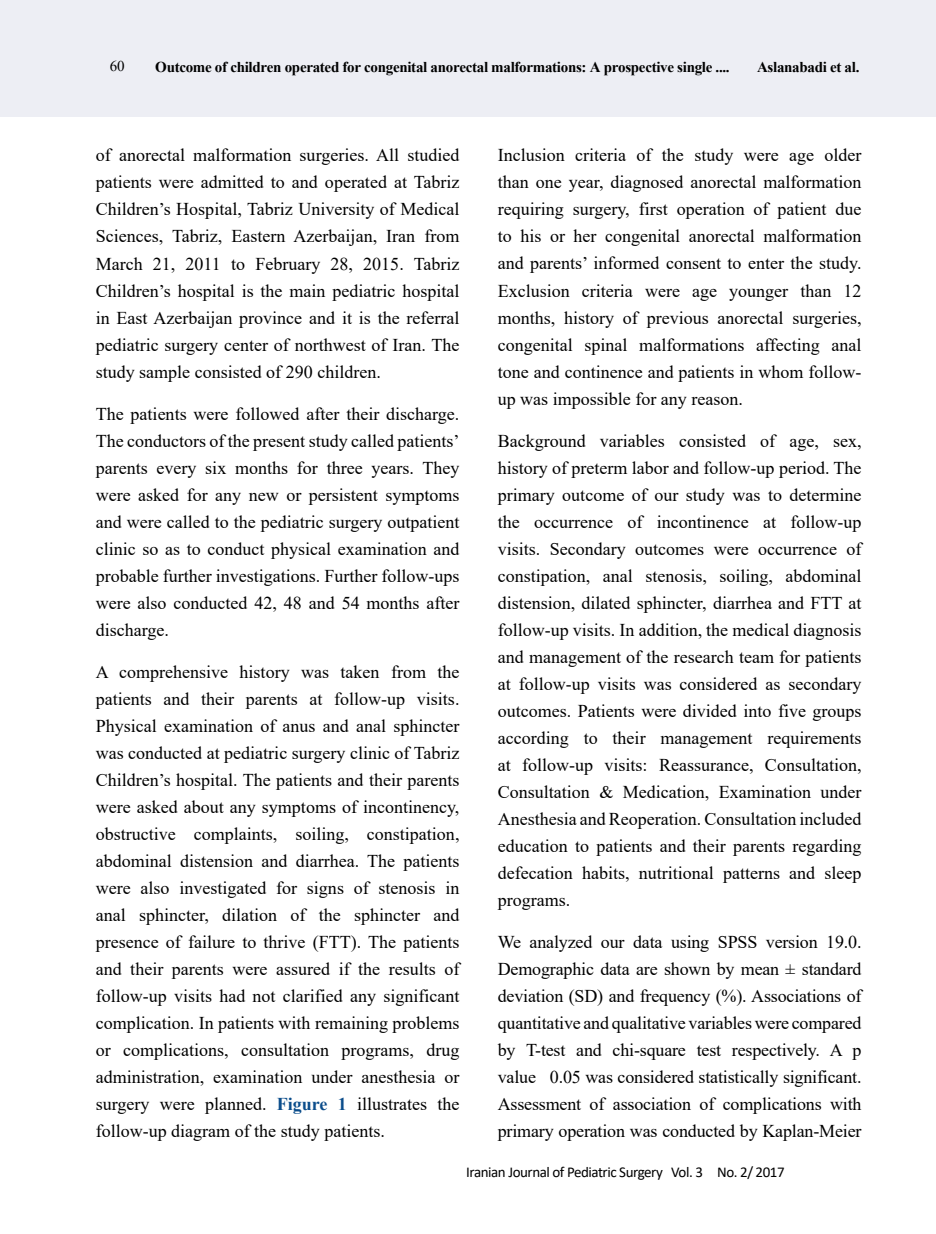
<style>
.page{position:relative;width:936px;height:1234px;background:#fff}
.page>*{position:absolute;margin:0;border:0;box-sizing:border-box;transform-origin:0 0}
.t1{font:18px/27px "Times New Roman";color:#000;text-align:justify}
.t2{font:700 15px "Times New Roman";letter-spacing:-.02em;color:#000}
.t3{font:15px "Calibri";letter-spacing:-.03em;color:#000}
.t4{font:15px "Times New Roman";color:#000}
.s1{font-weight:700;color:#0b4d8b}
</style>
<div class="page">
<div style="left:0;top:0;width:935px;height:117px;background:#edeef4"></div>
<p class="t4" style="left:110px;top:55px;width:16px">60</p>
<p class="t2" style="left:155px;top:56px;width:576px">Outcome of children operated for congenital anorectal malformations: A prospective single ....</p>
<p class="t2" style="left:757px;top:56px;width:104px">Aslanabadi et al.</p>
<p class="t1" style="left:96px;top:141px;width:365px">of anorectal malformation surgeries. All studied patients were admitted to and operated at Tabriz Children’s Hospital, Tabriz University of Medical Sciences, Tabriz, Eastern Azerbaijan, Iran from March 21, 2011 to February 28, 2015. Tabriz Children’s hospital is the main pediatric hospital in East Azerbaijan province and it is the referral pediatric surgery center of northwest of Iran. The study sample consisted of 290 children.</p>
<p class="t1" style="left:96px;top:399px;width:365px">The patients were followed after their discharge.<br>The conductors of the present study called patients’ parents every six months for three years. They were asked for any new or persistent symptoms and were called to the pediatric surgery outpatient clinic so as to conduct physical examination and probable further investigations. Further follow-ups were also conducted 42, 48 and 54 months after discharge.</p>
<p class="t1" style="left:96px;top:657px;width:365px">A comprehensive history was taken from the patients and their parents at follow-up visits.<br>Physical examination of anus and anal sphincter was conducted at pediatric surgery clinic of Tabriz Children’s hospital. The patients and their parents were asked about any symptoms of incontinency, obstructive complaints, soiling, constipation, abdominal distension and diarrhea. The patients were also investigated for signs of stenosis in anal sphincter, dilation of the sphincter and presence of failure to thrive (FTT). The patients and their parents were assured if the results of follow-up visits had not clarified any significant complication. In patients with remaining problems or complications, consultation programs, drug administration, examination under anesthesia or surgery were planned. <span class="s1">Figure 1</span> illustrates the follow-up diagram of the study patients.</p>
<p class="t1" style="left:497px;top:141px;width:365px">Inclusion criteria of the study were age older than one year, diagnosed anorectal malformation requiring surgery, first operation of patient due to his or her congenital anorectal malformation and parents’ informed consent to enter the study.<br>Exclusion criteria were age younger than 12 months, history of previous anorectal surgeries, congenital spinal malformations affecting anal tone and continence and patients in whom follow&shy;up was impossible for any reason.</p>
<p class="t1" style="left:497px;top:426px;width:365px">Background variables consisted of age, sex, history of preterm labor and follow-up period. The primary outcome of our study was to determine the occurrence of incontinence at follow-up visits. Secondary outcomes were occurrence of constipation, anal stenosis, soiling, abdominal distension, dilated sphincter, diarrhea and FTT at follow-up visits. In addition, the medical diagnosis and management of the research team for patients at follow-up visits was considered as secondary outcomes. Patients were divided into five groups according to their management requirements at follow-up visits: Reassurance, Consultation, Consultation &amp; Medication, Examination under Anesthesia and Reoperation. Consultation included education to patients and their parents regarding defecation habits, nutritional patterns and sleep programs.</p>
<p class="t1" style="left:497px;top:927px;width:365px">We analyzed our data using SPSS version 19.0.<br>Demographic data are shown by mean ± standard deviation (SD) and frequency (%). Associations of quantitative and qualitative variables were compared by T-test and chi-square test respectively. A p value 0.05 was considered statistically significant.<br>Assessment of association of complications with primary operation was conducted by Kaplan-Meier</p>
<p class="t3" style="left:466px;top:1161px;width:320px">Iranian Journal of Pediatric Surgery Vol. 3 No. 2/ 2017</p>
</div>
